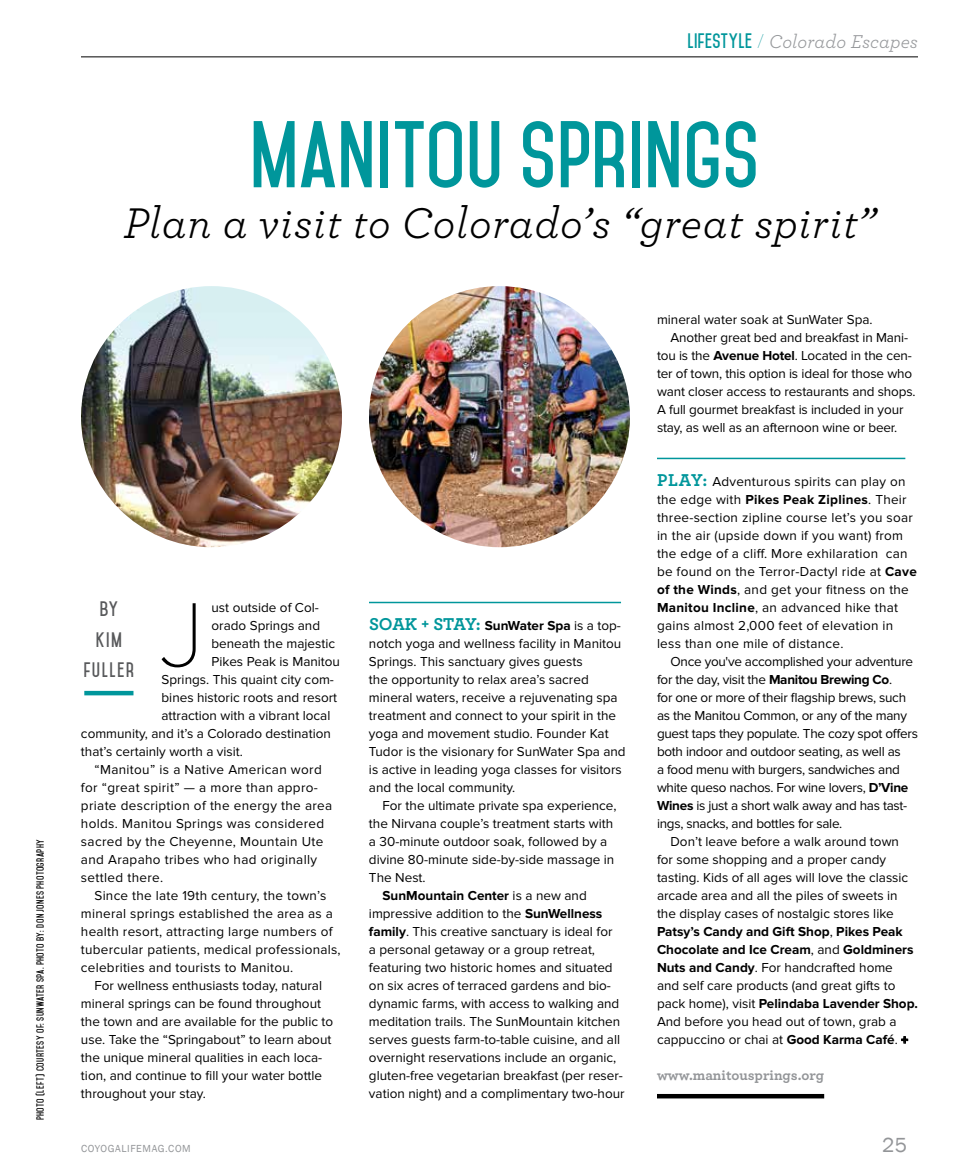
<style>
.page{position:relative;width:972px;height:1175px;background:#fff}
.page>*{position:absolute;margin:0;border:0;box-sizing:border-box;transform-origin:0 0}
.t1{font:100 94.5px "Proxima Nova T";color:#000}
.t2{font:700 81px "Mohave";color:#00969b}
.t3{font:italic 45px "Archer";letter-spacing:.02em;color:#000}
.t4{font:21px "Franklin Gothic";color:#939598}
.t5{font:italic 19.5px "Archer";letter-spacing:.005em;color:#97999c}
.t6{font:700 18px/30.6px "Mohave";letter-spacing:.08em;color:#58595b;text-align:center}
.t7{font:700 15px "Archer";color:#939598}
.t8{font:13.5px/18px "Proxima Nova";color:#000}
.t9{font:13.5px/18px "Proxima Nova";letter-spacing:.02em;color:#000}
.t10{font:13.5px/18px "Proxima Nova";letter-spacing:-.02em;color:#000}
.t11{font:13.5px "Proxima Nova";letter-spacing:.025em;color:#000}
.t12{font:700 13.5px "Proxima Nova";color:#000}
.t13{font:10.5px "Franklin Gothic";letter-spacing:.055em;color:#939598}
.t14{font:700 9px "Mohave";letter-spacing:.04em;color:#000}
.s1{font-family:"Mohave";font-weight:700;font-style:normal;font-size:18px;color:#00969b}
.s2{font-family:"Didot";font-weight:700;font-style:normal;color:#00969b}
.s3{font-family:"Archer";font-weight:700;font-size:18px;color:#00969b}
.s4{font-weight:700}
.s5{font-weight:400}
.s6{font-weight:900}
</style>
<div class="page">
<hr style="left:81px;top:57px;width:837px;height:1px;background:#000">
<hr style="left:84px;top:691px;width:49px;height:4px;background:#00969b">
<hr style="left:369px;top:602px;width:252px;height:1px;background:#00969b">
<hr style="left:657px;top:458px;width:248px;height:1px;background:#00969b">
<hr style="left:657px;top:1094px;width:167px;height:4px;background:#000">
<svg style="left:901px;top:1036px;width:7px;height:8px"></svg>
<img style="left:81px;top:286px;width:261px;height:261px;border-radius:130px">
<img style="left:369px;top:286px;width:261px;height:261px;border-radius:130px">
<p class="t14" style="left:35px;top:1120px;width:282px;rotate:-90deg">PHOTO (LEFT) COURTESY OF: SUNWATER SPA. PHOTO BY: DON JONES PHOTOGRAPHY</p>
<h3 class="t5" style="left:688px;top:28px;width:232px"><span class="s1">LIFESTYLE</span> <span class="s2">/</span> Colorado Escapes</h3>
<h2 class="t2" style="left:250px;top:105px;width:511px">MANITOU SPRINGS</h2>
<h3 class="t3" style="left:123px;top:191px;width:754px">Plan a visit to Colorado’s “great spirit”</h3>
<h3 class="t6" style="left:84px;top:594px;width:52px">BY<br>KIM<br>FULLER</h3>
<h1 class="t1" style="left:160px;top:580px;width:45px">J</h1>
<p class="t8" style="left:212px;top:599px;width:109px">ust outside of Col-</p>
<p class="t8" style="left:212px;top:617px;width:110px">orado Springs and</p>
<p class="t8" style="left:212px;top:635px;width:125px">beneath the majestic</p>
<p class="t8" style="left:212px;top:653px;width:130px">Pikes Peak is Manitou</p>
<p class="t8" style="left:162px;top:671px;width:174px">Springs. This quaint city com-</p>
<p class="t8" style="left:162px;top:689px;width:177px">bines historic roots and resort</p>
<p class="t8" style="left:162px;top:707px;width:170px">attraction with a vibrant local</p>
<p class="t8" style="left:81px;top:725px;width:251px">community, and it’s a Colorado destination</p>
<p class="t8" style="left:81px;top:743px;width:164px">that’s certainly worth a visit.</p>
<p class="t11" style="left:94px;top:762px;width:229px">“Manitou” is a Native American word</p>
<p class="t11" style="left:81px;top:780px;width:238px">for “great spirit” — a more than appro-</p>
<p class="t11" style="left:81px;top:798px;width:253px">priate description of the energy the area</p>
<p class="t11" style="left:81px;top:816px;width:245px">holds. Manitou Springs was considered</p>
<p class="t11" style="left:81px;top:834px;width:244px">sacred by the Cheyenne, Mountain Ute</p>
<p class="t11" style="left:81px;top:852px;width:238px">and Arapaho tribes who had originally</p>
<p class="t11" style="left:81px;top:870px;width:84px">settled there.</p>
<p class="t9" style="left:94px;top:887px;width:234px">Since the late 19th century, the town’s</p>
<p class="t9" style="left:81px;top:905px;width:253px">mineral springs established the area as a</p>
<p class="t9" style="left:81px;top:923px;width:253px">health resort, attracting large numbers of</p>
<p class="t9" style="left:81px;top:941px;width:261px">tubercular patients, medical professionals,</p>
<p class="t9" style="left:81px;top:959px;width:214px">celebrities and tourists to Manitou.</p>
<p class="t8" style="left:94px;top:977px;width:229px">For wellness enthusiasts today, natural</p>
<p class="t8" style="left:81px;top:995px;width:242px">mineral springs can be found throughout</p>
<p class="t8" style="left:81px;top:1013px;width:254px">the town and are available for the public to</p>
<p class="t8" style="left:81px;top:1031px;width:252px">use. Take the “Springabout” to learn about</p>
<p class="t8" style="left:81px;top:1049px;width:243px">the unique mineral qualities in each loca-</p>
<p class="t8" style="left:81px;top:1067px;width:243px">tion, and continue to fill your water bottle</p>
<p class="t8" style="left:81px;top:1085px;width:126px">throughout your stay.</p>
<p class="t8" style="left:369px;top:617px;width:258px"><span class="s3">SOAK + STAY:</span> <span class="s4">SunWater Spa</span> is a top&shy;notch yoga and wellness facility in Manitou Springs. This sanctuary gives guests<br>the opportunity to relax area’s sacred mineral waters, receive a rejuvenating spa treatment and connect to your spirit in the yoga and movement studio. Founder Kat Tudor is the visionary for SunWater Spa and is active in leading yoga classes for visitors and the local community.</p>
<p class="t8" style="left:382px;top:797px;width:236px">For the ultimate private spa experience,</p>
<p class="t8" style="left:369px;top:815px;width:246px">the Nirvana couple’s treatment starts with</p>
<p class="t8" style="left:369px;top:833px;width:240px">a 30-minute outdoor soak, followed by a</p>
<p class="t8" style="left:369px;top:851px;width:247px">divine 80-minute side-by-side massage in</p>
<p class="t8" style="left:369px;top:869px;width:58px">The Nest.</p>
<p class="t12" style="left:382px;top:888px;width:206px">SunMountain Center <span class="s5">is a new and</span></p>
<p class="t8" style="left:369px;top:905px;width:235px">impressive addition to the <span class="s4">SunWellness</span></p>
<p class="t8" style="left:369px;top:923px;width:245px"><span class="s4">family</span>. This creative sanctuary is ideal for</p>
<p class="t8" style="left:369px;top:941px;width:228px">a personal getaway or a group retreat,</p>
<p class="t8" style="left:369px;top:959px;width:245px">featuring two historic homes and situated</p>
<p class="t8" style="left:369px;top:977px;width:244px">on six acres of terraced gardens and bio-</p>
<p class="t8" style="left:369px;top:995px;width:252px">dynamic farms, with access to walking and</p>
<p class="t8" style="left:369px;top:1013px;width:253px">meditation trails. The SunMountain kitchen</p>
<p class="t8" style="left:369px;top:1031px;width:253px">serves guests farm-to-table cuisine, and all</p>
<p class="t8" style="left:369px;top:1049px;width:249px">overnight reservations include an organic,</p>
<p class="t8" style="left:369px;top:1067px;width:256px">gluten-free vegetarian breakfast (per reser-</p>
<p class="t8" style="left:369px;top:1085px;width:257px">vation night) and a complimentary two-hour</p>
<p class="t8" style="left:657px;top:311px;width:217px">mineral water soak at SunWater Spa.</p>
<p class="t8" style="left:670px;top:329px;width:239px">Another great bed and breakfast in Mani-</p>
<p class="t8" style="left:657px;top:347px;width:256px">tou is the <span class="s4">Avenue Hotel</span>. Located in the cen-</p>
<p class="t8" style="left:657px;top:365px;width:257px">ter of town, this option is ideal for those who</p>
<p class="t8" style="left:657px;top:383px;width:260px">want closer access to restaurants and shops.</p>
<p class="t8" style="left:657px;top:401px;width:248px">A full gourmet breakfast is included in your</p>
<p class="t8" style="left:657px;top:419px;width:242px">stay, as well as an afternoon wine or beer.</p>
<p class="t9" style="left:657px;top:473px;width:261px"><span class="s3">PLAY:</span> Adventurous spirits can play on the edge with <span class="s4">Pikes Peak Ziplines</span>. Their three-section zipline course let’s you soar in the air (upside down if you want) from the edge of a cliff. More exhilaration can be found on the Terror-Dactyl ride at <span class="s4">Cave of the Winds</span>, and get your fitness on the <span class="s4">Manitou Incline</span>, an advanced hike that gains almost 2,000 feet of elevation in less than one mile of distance.</p>
<p class="t10" style="left:657px;top:653px;width:263px;text-indent:13px">Once you've accomplished your adventure for the day, visit the <span class="s4">Manitou Brewing Co</span>.<br>for one or more of their flagship brews, such as the Manitou Common, or any of the many guest taps they populate. The cozy spot offers both indoor and outdoor seating, as well as<br>a food menu with burgers, sandwiches and white queso nachos. For wine lovers, <span class="s4">D’Vine Wines</span> is just a short walk away and has tast&shy;ings, snacks, and bottles for sale.</p>
<p class="t8" style="left:657px;top:833px;width:263px;text-indent:14px">Don’t leave before a walk around town for some shopping and a proper candy tasting. Kids of all ages will love the classic arcade area and all the piles of sweets in the display cases of nostalgic stores like <span class="s4">Patsy’s Candy and Gift Shop</span>, <span class="s4">Pikes Peak Chocolate and Ice Cream</span>, and <span class="s4">Goldminers Nuts and Candy</span>. For handcrafted home and self care products (and great gifts to pack home), visit <span class="s4">Pelindaba Lavender Shop.<br></span>And before you head out of town, grab a cappuccino or chai at <span class="s4">Good Karma Café</span>. <span class="s6">+</span></p>
<p class="t7" style="left:657px;top:1063px;width:169px">www.manitousprings.org</p>
<p class="t13" style="left:81px;top:1142px;width:111px">COYOGALIFEMAG.COM</p>
<h3 class="t4" style="left:882px;top:1132px;width:26px">25</h3>
</div>
